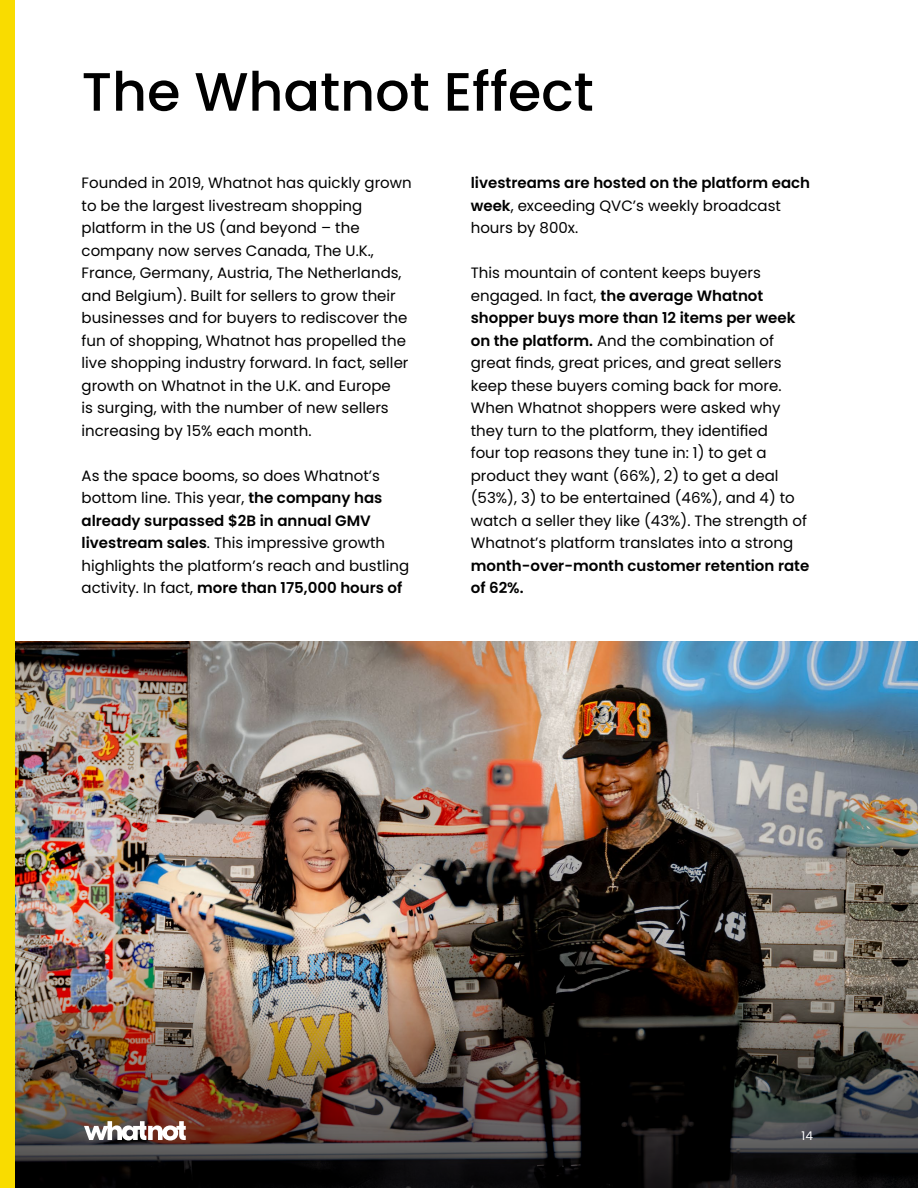
<style>
.page{position:relative;width:918px;height:1188px;background:#fff}
.page>*{position:absolute;margin:0;border:0;box-sizing:border-box;transform-origin:0 0}
.t1{font:500 54px "Poppins";color:#000}
.t2{font:15px/22.5px "Poppins";color:#000}
.t3{font:600 15px/22.5px "Poppins";color:#000}
.t4{font:12px "Poppins";color:#fff}
.s1{font-weight:600}
</style>
<div class="page">
<img style="left:14px;top:642px;width:904px;height:319px">
<img style="left:14px;top:961px;width:904px;height:227px">
<svg style="left:84px;top:1121px;width:102px;height:19px"></svg>
<div style="left:0;top:0;width:14px;height:1188px;background:#f9dc00"></div>
<h1 class="t1" style="left:82px;top:60px;width:514px">The Whatnot Effect</h1>
<p class="t2" style="left:82px;top:172px;width:332px">Founded in 2019, Whatnot has quickly grown to be the largest livestream shopping platform in the US (and beyond – the company now serves Canada, The U.K., France, Germany, Austria, The Netherlands, and Belgium). Built for sellers to grow their businesses and for buyers to rediscover the fun of shopping, Whatnot has propelled the live shopping industry forward. In fact, seller growth on Whatnot in the U.K. and Europe<br>is surging, with the number of new sellers increasing by 15% each month.</p>
<p class="t2" style="left:82px;top:464px;width:329px">As the space booms, so does Whatnot’s bottom line. This year, <span class="s1">the company has already surpassed $2B in annual GMV livestream sales</span>. This impressive growth highlights the platform’s reach and bustling activity. In fact, <span class="s1">more than 175,000 hours of</span></p>
<p class="t2" style="left:471px;top:172px;width:341px"><span class="s1">livestreams are hosted on the platform each week</span>, exceeding QVC’s weekly broadcast hours by 800x.</p>
<p class="t2" style="left:471px;top:262px;width:338px">This mountain of content keeps buyers engaged. In fact, <span class="s1">the average Whatnot shopper buys more than 12 items per week on the platform.</span> And the combination of great finds, great prices, and great sellers keep these buyers coming back for more.<br>When Whatnot shoppers were asked why they turn to the platform, they identified<br>four top reasons they tune in: 1) to get a product they want (66%), 2) to get a deal (53%), 3) to be entertained (46%), and 4) to watch a seller they like (43%). The strength of Whatnot’s platform translates into a strong</p>
<p class="t3" style="left:471px;top:554px;width:340px">month-over-month customer retention rate of 62%.</p>
<p class="t4" style="left:802px;top:1129px;width:13px">14</p>
</div>
